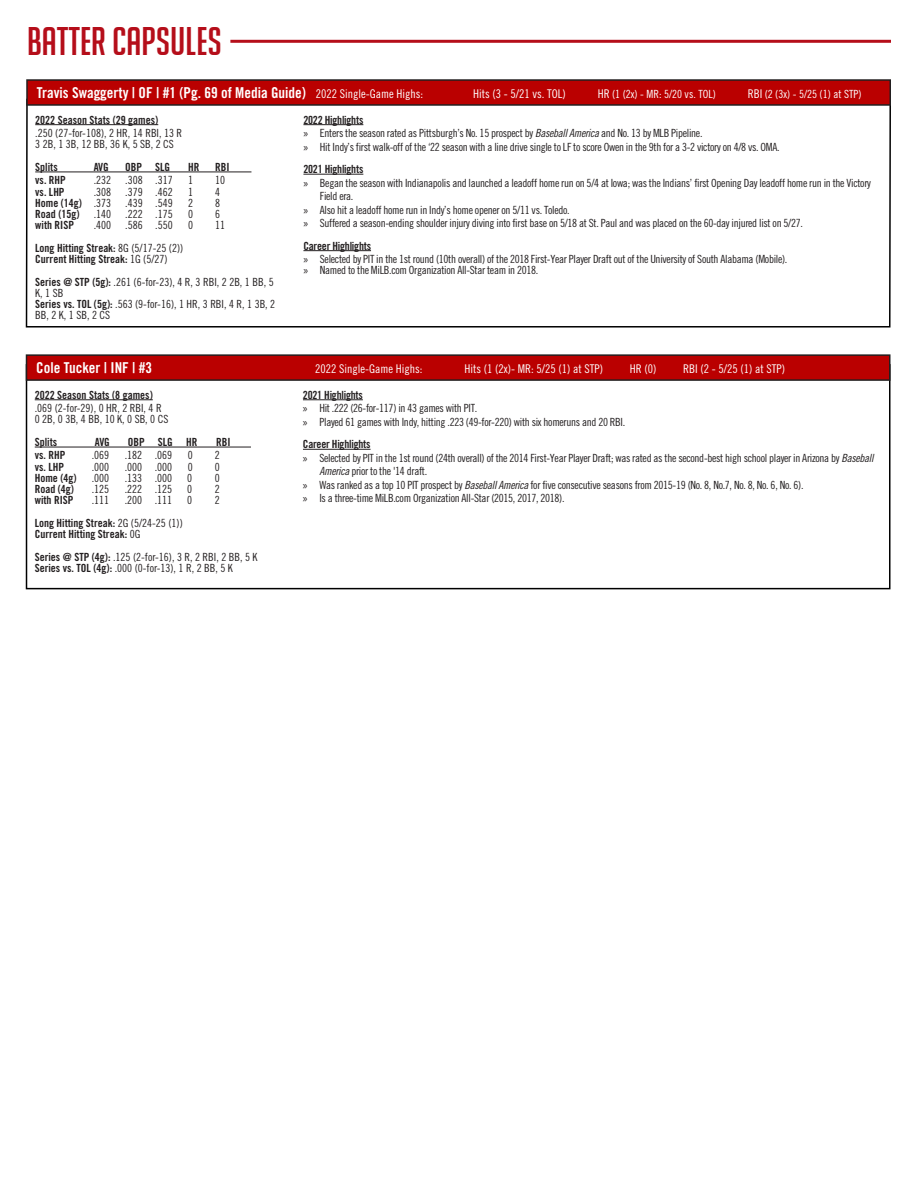
<style>
.page{position:relative;width:918px;height:1188px;background:#fff}
.page>*{position:absolute;margin:0;border:0;box-sizing:border-box;transform-origin:0 0}
.t1{font:39px "Big Noodle Titling";color:#b50e1a}
.t2{font:15px "Trade Gothic LT Std Bd Cn 20";color:#fff}
.t3{font:12px "Trade Gothic LT Std Cn 18";color:#fff}
.t4{font:11.25px/13.5px "Trade Gothic LT Std Cn 18";letter-spacing:-.025em;color:#231f20}
.t5{font:11.25px/11.2px "Trade Gothic LT Std Cn 18";color:#231f20}
.t6{font:11.25px "Trade Gothic LT Std Bd Cn 20";color:#231f20}
.t7{font:11.25px "Trade Gothic LT Std Bd Cn 20";letter-spacing:-.02em;color:#231f20}
.t8{font:11.25px "Trade Gothic LT Std Cn 18";color:#fff}
.s1{font-family:"Trade Gothic LT Std Cn 18";font-size:12px}
.s2{font-size:12px}
.s3{font-family:"Trade Gothic LT Std Bd Cn 20"}
.s4{font-family:"Trade Gothic LT Std Cn 18"}
.s5{font-family:"Myriad Pro"}
.s6{font-style:italic}
</style>
<div class="page">
<hr style="left:230px;top:40px;width:661px;height:3px;background:#b50e1a">
<hr style="left:35px;top:400px;width:118px;height:1px;background:#231f20">
<hr style="left:35px;top:447px;width:216px;height:1px;background:#231f20">
<hr style="left:303px;top:400px;width:60px;height:1px;background:#231f20">
<hr style="left:303px;top:449px;width:68px;height:1px;background:#231f20">
<div style="left:27px;top:355px;width:863px;height:25px;background:#ba0000"></div>
<div style="left:26px;top:354px;width:865px;height:27px;border:2px solid #231f20"></div>
<svg style="left:25px;top:106px;width:866px;height:222px"></svg>
<hr style="left:35px;top:124px;width:123px;height:1px;background:#231f20">
<hr style="left:35px;top:172px;width:216px;height:1px;background:#231f20">
<hr style="left:303px;top:124px;width:60px;height:1px;background:#231f20">
<hr style="left:303px;top:174px;width:60px;height:1px;background:#231f20">
<hr style="left:303px;top:250px;width:68px;height:1px;background:#231f20">
<div style="left:27px;top:80px;width:863px;height:25px;background:#ba0000"></div>
<div style="left:26px;top:79px;width:865px;height:27px;border:2px solid #231f20"></div>
<p class="t1" style="left:27px;top:20px;width:197px">baTTER CAPSULES</p>
<p class="t2" style="left:37px;top:83px;width:388px">Travis Swaggerty | OF | #1 (Pg. 69 of Media Guide) <span class="s1">2022 Single-Game Highs:</span></p>
<p class="t3" style="left:473px;top:86px;width:94px">Hits (3 - 5/21 vs. TOL)</p>
<p class="t8" style="left:598px;top:87px;width:120px"><span class="s2">HR</span> (1 (2x) - MR: 5/20 vs. TOL)</p>
<p class="t8" style="left:748px;top:87px;width:115px"><span class="s2">RBI</span> (2 (3x) - 5/25 (1) at STP)</p>
<p class="t6" style="left:35px;top:113px;width:125px">2022 Season Stats (29 games)</p>
<p class="t5" style="left:35px;top:127px;width:148px">.250 (27-for-108), 2 HR, 14 RBI, 13 R</p>
<p class="t5" style="left:35px;top:139px;width:140px">3 2B, 1 3B, 12 BB, 36 K, 5 SB, 2 CS</p>
<p class="t6" style="left:35px;top:160px;width:24px">Splits</p>
<p class="t6" style="left:94px;top:160px;width:17px">AVG</p>
<p class="t6" style="left:125px;top:160px;width:47px">OBP SLG</p>
<p class="t6" style="left:188px;top:160px;width:13px">HR</p>
<p class="t6" style="left:215px;top:160px;width:16px">RBI</p>
<p class="t6" style="left:35px;top:173px;width:32px">vs. RHP</p>
<p class="t5" style="left:94px;top:175px;width:80px">.232 .308 .317</p>
<p class="t4" style="left:188px;top:173px;width:6px">1</p>
<p class="t4" style="left:215px;top:173px;width:11px">10</p>
<p class="t6" style="left:35px;top:185px;width:31px">vs. LHP</p>
<p class="t5" style="left:94px;top:186px;width:80px">.308 .379 .462</p>
<p class="t4" style="left:188px;top:185px;width:6px">1</p>
<p class="t4" style="left:215px;top:185px;width:6px">4</p>
<p class="t5" style="left:35px;top:197px;width:139px"><span class="s3">Home (14g)</span> .373 .439 .549</p>
<p class="t4" style="left:188px;top:196px;width:6px">2</p>
<p class="t4" style="left:215px;top:196px;width:6px">8</p>
<p class="t6" style="left:35px;top:207px;width:46px">Road (15g)</p>
<p class="t5" style="left:94px;top:208px;width:80px">.140 .222 .175</p>
<p class="t4" style="left:188px;top:207px;width:6px">0</p>
<p class="t4" style="left:215px;top:207px;width:6px">6</p>
<p class="t6" style="left:35px;top:218px;width:40px">with RISP</p>
<p class="t5" style="left:94px;top:220px;width:80px">.400 .586 .550</p>
<p class="t4" style="left:188px;top:218px;width:6px">0</p>
<p class="t4" style="left:215px;top:218px;width:11px">11</p>
<p class="t6" style="left:35px;top:241px;width:150px">Long Hitting Streak: <span class="s4">8G (5/17-25 (2))</span></p>
<p class="t6" style="left:35px;top:252px;width:134px">Current Hitting Streak: <span class="s4">1G (5/27)</span></p>
<p class="t5" style="left:35px;top:276px;width:240px"><span class="s3">Series @ STP (5g):</span> .261 (6-for-23), 4 R, 3 RBI, 2 2B, 1 BB, 5<br>K, 1 SB</p>
<p class="t5" style="left:35px;top:298px;width:242px"><span class="s3">Series vs. TOL (5g):</span> .563 (9-for-16), 1 HR, 3 RBI, 4 R, 1 3B, 2<br>BB, 2 K, 1 SB, 2 CS</p>
<p class="t7" style="left:303px;top:113px;width:61px">2022 Highlights</p>
<p class="t4" style="left:303px;top:126px;width:401px"><span class="s5">»</span> Enters the season rated as Pittsburgh’s No. 15 prospect by <span class="s6">BaseballAmerica</span>and No. 13 by MLB Pipeline.</p>
<p class="t4" style="left:303px;top:140px;width:478px"><span class="s5">»</span> Hit Indy’s first walk-off of the ‘22 season with a line drive single to LF to score Owen in the 9th for a 3-2 victory on 4/8 vs. OMA.</p>
<p class="t7" style="left:303px;top:162px;width:61px">2021 Highlights</p>
<p class="t4" style="left:320px;top:176px;width:553px;text-indent:-16px"><span class="s5">»</span> Began the season with Indianapolis and launched a leadoff home run on 5/4 at Iowa; was the Indians’ first Opening Day leadoff home run in the Victory<br>Field era.</p>
<p class="t4" style="left:303px;top:203px;width:268px"><span class="s5">»</span> Also hit a leadoff home run in Indy’s home opener on 5/11 vs. Toledo.</p>
<p class="t4" style="left:303px;top:216px;width:501px"><span class="s5">»</span> Suffered a season-ending shoulder injury diving into first base on 5/18 at St. Paul and was placed on the 60-day injured list on 5/27.</p>
<p class="t7" style="left:303px;top:239px;width:69px">Career Highlights</p>
<p class="t4" style="left:303px;top:252px;width:486px"><span class="s5">»</span> Selected by PIT in the 1st round (10th overall) of the 2018 First-Year Player Draft out of the University of South Alabama (Mobile).</p>
<p class="t4" style="left:303px;top:263px;width:237px"><span class="s5">»</span> Named to the MiLB.com Organization All-Star team in 2018.</p>
<p class="t2" style="left:36px;top:358px;width:118px">Cole Tucker | INF | #3</p>
<p class="t3" style="left:315px;top:361px;width:109px">2022 Single-Game Highs:</p>
<p class="t3" style="left:465px;top:361px;width:140px">Hits (1 (2x)- MR: 5/25 (1) at STP)</p>
<p class="t3" style="left:630px;top:361px;width:28px">HR (0)</p>
<p class="t3" style="left:683px;top:361px;width:103px">RBI (2 - 5/25 (1) at STP)</p>
<p class="t6" style="left:35px;top:388px;width:120px">2022 Season Stats (8 games)</p>
<p class="t5" style="left:35px;top:402px;width:129px">.069 (2-for-29), 0 HR, 2 RBI, 4 R</p>
<p class="t5" style="left:35px;top:414px;width:135px">0 2B, 0 3B, 4 BB, 10 K, 0 SB, 0 CS</p>
<p class="t6" style="left:35px;top:435px;width:24px">Splits</p>
<p class="t6" style="left:95px;top:435px;width:17px">AVG</p>
<p class="t6" style="left:128px;top:435px;width:71px">OBP SLG HR</p>
<p class="t6" style="left:216px;top:435px;width:16px">RBI</p>
<p class="t6" style="left:35px;top:449px;width:32px">vs. RHP</p>
<p class="t4" style="left:92px;top:449px;width:19px">.069</p>
<p class="t4" style="left:125px;top:449px;width:49px">.182 .069</p>
<p class="t4" style="left:188px;top:449px;width:6px">0</p>
<p class="t4" style="left:215px;top:449px;width:6px">2</p>
<p class="t6" style="left:35px;top:460px;width:31px">vs. LHP</p>
<p class="t4" style="left:92px;top:460px;width:19px">.000</p>
<p class="t4" style="left:125px;top:460px;width:49px">.000 .000</p>
<p class="t4" style="left:188px;top:460px;width:6px">0</p>
<p class="t4" style="left:215px;top:460px;width:6px">0</p>
<p class="t6" style="left:35px;top:471px;width:43px">Home (4g)</p>
<p class="t4" style="left:92px;top:471px;width:19px">.000</p>
<p class="t4" style="left:125px;top:471px;width:49px">.133 .000</p>
<p class="t4" style="left:187px;top:471px;width:6px">0</p>
<p class="t4" style="left:215px;top:471px;width:6px">0</p>
<p class="t6" style="left:35px;top:482px;width:41px">Road (4g)</p>
<p class="t4" style="left:92px;top:482px;width:19px">.125</p>
<p class="t4" style="left:125px;top:482px;width:49px">.222 .125</p>
<p class="t4" style="left:187px;top:482px;width:6px">0</p>
<p class="t4" style="left:215px;top:482px;width:6px">2</p>
<p class="t6" style="left:35px;top:494px;width:40px">with RISP</p>
<p class="t4" style="left:92px;top:494px;width:19px">.111</p>
<p class="t4" style="left:125px;top:494px;width:49px">.200 .111</p>
<p class="t4" style="left:187px;top:494px;width:6px">0</p>
<p class="t4" style="left:215px;top:494px;width:6px">2</p>
<p class="t6" style="left:35px;top:516px;width:150px">Long Hitting Streak: <span class="s4">2G (5/24-25 (1))</span></p>
<p class="t6" style="left:35px;top:527px;width:107px">Current Hitting Streak: <span class="s4">0G</span></p>
<p class="t5" style="left:35px;top:551px;width:224px"><span class="s3">Series @ STP (4g):</span> .125 (2-for-16), 3 R, 2 RBI, 2 BB, 5 K</p>
<p class="t5" style="left:35px;top:562px;width:200px"><span class="s3">Series vs. TOL (4g):</span> .000 (0-for-13), 1 R, 2 BB, 5 K</p>
<p class="t7" style="left:303px;top:388px;width:61px">2021 Highlights</p>
<p class="t4" style="left:303px;top:401px;width:176px"><span class="s5">»</span> Hit .222 (26-for-117) in 43 games with PIT.</p>
<p class="t4" style="left:303px;top:415px;width:324px"><span class="s5">»</span> Played 61 games with Indy, hitting .223 (49-for-220) with six homeruns and 20 RBI.</p>
<p class="t7" style="left:303px;top:437px;width:69px">Career Highlights</p>
<p class="t4" style="left:319px;top:451px;width:558px;text-indent:-16px"><span class="s5">»</span> Selected by PIT in the 1st round (24th overall) of the 2014 First-Year Player Draft; was rated as the second-best high school player in Arizona by <span class="s6">Baseball<br>America</span>prior to the '14 draft.</p>
<p class="t4" style="left:303px;top:478px;width:502px"><span class="s5">»</span> Was ranked as a top 10 PIT prospect by <span class="s6">BaseballAmerica</span>for five consecutive seasons from 2015-19 (No. 8, No.7, No. 8, No. 6, No. 6).</p>
<p class="t4" style="left:303px;top:491px;width:263px"><span class="s5">»</span> Is a three-time MiLB.com Organization All-Star (2015, 2017, 2018).</p>
</div>
